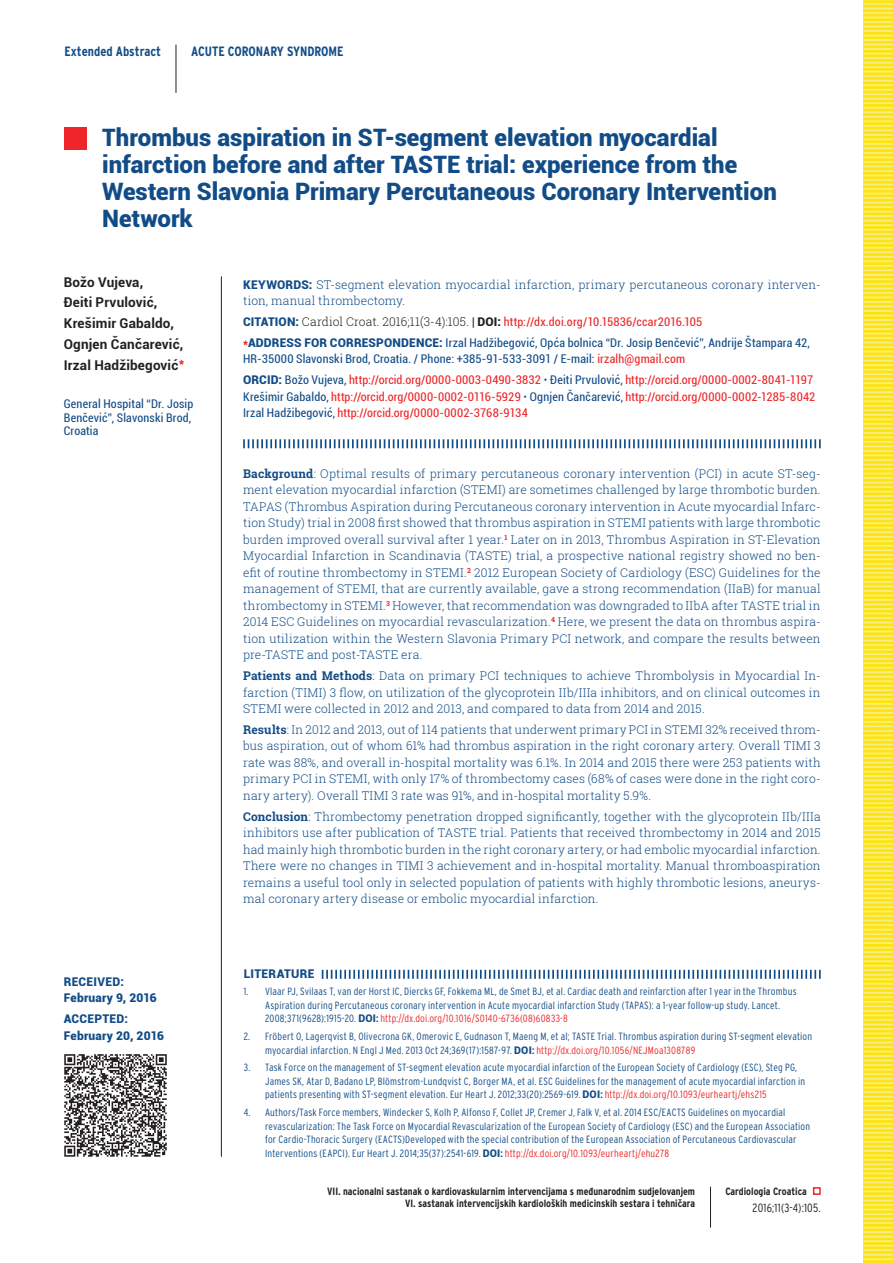
<style>
.page{position:relative;width:893px;height:1263px;background:#fff}
.page>*{position:absolute;margin:0;border:0;box-sizing:border-box;transform-origin:0 0}
.t1{font:900 24px/27px "Roboto";color:#124c87}
.t2{font:700 13.5px/20.7px "Roboto";letter-spacing:.01em;color:#231f20}
.t3{font:700 condensed 13.5px "Interstate";color:#124c87}
.t4{font:300 12px/16.5px "Roboto Slab";letter-spacing:.01em;color:#124c87;text-align:justify}
.t5{font:condensed 12px/20.7px "Roboto";letter-spacing:.015em;color:#ee2629}
.t6{font:condensed 12px/13.5px "Roboto";letter-spacing:.015em;color:#124c87}
.t7{font:900 12px/16.5px "Roboto";letter-spacing:.02em;color:#124c87}
.t8{font:300 condensed 12px "Interstate";letter-spacing:.02em;color:#231f20}
.t9{font:300 condensed 10.5px/13.5px "Interstate";letter-spacing:.02em;color:#124c87}
.t10{font:700 condensed 10.5px/12px "Interstate";color:#231f20;text-align:right}
.s1{font-family:"Roboto";font-weight:900}
.s2{font-weight:900;font-stretch:normal}
.s3{font-family:"Roboto Slab";font-weight:300;font-stretch:normal;color:#231f20}
.s4{font-family:"Roboto Slab";font-weight:700;font-stretch:normal;color:#231f20}
.s5{font-weight:900;font-stretch:normal;color:#231f20}
.s6{color:#ee2629}
.s7{font-weight:900;font-stretch:normal;color:#ee2629}
.s8{color:#124c87}
.s9{font-weight:900;font-stretch:normal;color:#124c87}
.s10{font-family:"Roboto Slab";font-weight:100;font-stretch:normal;color:#124c87}
.s11{font-weight:700}
.s12{font-family:"Roboto";font-weight:900;font-stretch:normal}
.s13{font-family:"Roboto Slab";font-weight:700;font-stretch:normal}
</style>
<div class="page">
<div style="left:813px;top:1187px;width:8px;height:8px;border:2px solid #ee2629"></div>
<hr style="left:710px;top:1187px;width:1px;height:40px;background:#231f20">
<svg style="left:863px;top:0;width:30px;height:1263px;background:#fbe73c"></svg>
<div style="left:65px;top:128px;width:22px;height:22px;background:#ee2629"></div>
<hr style="left:221px;top:276px;width:1px;height:881px;background:#231f20">
<svg style="left:243px;top:439px;width:578px;height:9px"></svg>
<svg style="left:322px;top:970px;width:499px;height:9px"></svg>
<hr style="left:176px;top:45px;width:1px;height:48px;background:#231f20">
<svg style="left:64px;top:1054px;width:103px;height:103px"></svg>
<p class="t3" style="left:65px;top:44px;width:98px">Extended Abstract</p>
<p class="t3" style="left:191px;top:44px;width:154px">ACUTE CORONARY SYNDROME</p>
<h1 class="t1" style="left:102px;top:123px;width:676px">Thrombus aspiration in ST-segment elevation myocardial infarction before and after TASTE trial: experience from the Western Slavonia Primary Percutaneous Coronary Intervention Network</h1>
<p class="t2" style="left:64px;top:271px;width:122px">Božo Vujeva,<br>Đeiti Prvulović,<br>Krešimir Gabaldo,<br>Ognjen Čančarević,<br>Irzal Hadžibegović<sup>*</sup></p>
<p class="t6" style="left:64px;top:397px;width:131px">General Hospital “Dr. Josip<br>Benčević”, Slavonski Brod,<br>Croatia</p>
<p class="t7" style="left:64px;top:973px;width:95px">RECEIVED:<br>February 9, 2016</p>
<p class="t7" style="left:64px;top:1010px;width:102px">ACCEPTED:<br>February 20, 2016</p>
<p class="t4" style="left:243px;top:276px;width:579px"><span class="s1">KEYWORDS:</span> ST-segment elevation myocardial infarction, primary percutaneous coronary interven&shy;tion, manual thrombectomy.</p>
<p class="t6" style="left:243px;top:311px;width:568px;line-height:20.7px"><span class="s2">CITATION:</span> <span class="s3">Cardiol Croat. 2016;11(3-4):105.</span> <span class="s4">|</span> <span class="s5">DOI:</span> <span class="s6">http://dx.doi.org/10.15836/ccar2016.105<br></span><span class="s7">*</span><span class="s2">ADDRESS FOR CORRESPONDENCE:</span> Irzal Hadžibegović, Opća bolnica “Dr. Josip Benčević”, Andrije Štampara 42,</p>
<p class="t5" style="left:243px;top:348px;width:572px"><span class="s8">HR-35000 Slavonski Brod, Croatia. / Phone: +385-91-533-3091 / E-mail:</span> irzalh@gmail.com<br><span class="s9">ORCID:</span> <span class="s8">Božo Vujeva,</span> http://orcid.org/0000-0003-0490-3832 <span class="s10">•</span> <span class="s8">Đeiti Prvulović,</span> http://orcid.org/0000-0002-8041-1197</p>
<p class="t5" style="left:243px;top:388px;width:574px;line-height:16.5px"><span class="s8">Krešimir Gabaldo,</span> http://orcid.org/0000-0002-0116-5929 <span class="s10">•</span> <span class="s8">Ognjen Čančarević,</span> http://orcid.org/0000-0002-1285-8042<br><span class="s8">Irzal Hadžibegović,</span> http://orcid.org/0000-0002-3768-9134</p>
<p class="t4" style="left:243px;top:465px;width:579px"><span class="s11">Background</span>: Optimal results of primary percutaneous coronary intervention (PCI) in acute ST-seg&shy;ment elevation myocardial infarction (STEMI) are sometimes challenged by large thrombotic burden.<br>TAPAS (Thrombus Aspiration during Percutaneous coronary intervention in Acute myocardial Infarc&shy;tion Study) trial in 2008 first showed that thrombus aspiration in STEMI patients with large thrombotic burden improved overall survival after 1 year.<sup>1</sup> Later on in 2013, Thrombus Aspiration in ST-Elevation Myocardial Infarction in Scandinavia (TASTE) trial, a prospective national registry showed no ben&shy;efit of routine thrombectomy in STEMI.<sup>2</sup> 2012 European Society of Cardiology (ESC) Guidelines for the management of STEMI, that are currently available, gave a strong recommendation (IIaB) for manual thrombectomy in STEMI.<sup>3</sup> However, that recommendation was downgraded to IIbA after TASTE trial in 2014 ESC Guidelines on myocardial revascularization.<sup>4</sup> Here, we present the data on thrombus aspira&shy;tion utilization within the Western Slavonia Primary PCI network, and compare the results between pre-TASTE and post-TASTE era.</p>
<p class="t4" style="left:243px;top:667px;width:579px"><span class="s11">Patients and Methods</span>: Data on primary PCI techniques to achieve Thrombolysis in Myocardial In&shy;farction (TIMI) 3 flow, on utilization of the glycoprotein IIb/IIIa inhibitors, and on clinical outcomes in STEMI were collected in 2012 and 2013, and compared to data from 2014 and 2015.</p>
<p class="t4" style="left:243px;top:721px;width:579px"><span class="s11">Results</span>: In 2012 and 2013, out of 114 patients that underwent primary PCI in STEMI 32% received throm&shy;bus aspiration, out of whom 61% had thrombus aspiration in the right coronary artery. Overall TIMI 3 rate was 88%, and overall in-hospital mortality was 6.1%. In 2014 and 2015 there were 253 patients with primary PCI in STEMI, with only 17% of thrombectomy cases (68% of cases were done in the right coro&shy;nary artery). Overall TIMI 3 rate was 91%, and in-hospital mortality 5.9%.</p>
<p class="t4" style="left:243px;top:808px;width:579px"><span class="s11">Conclusion</span>: Thrombectomy penetration dropped significantly, together with the glycoprotein IIb/IIIa inhibitors use after publication of TASTE trial. Patients that received thrombectomy in 2014 and 2015 had mainly high thrombotic burden in the right coronary artery, or had embolic myocardial infarction.<br>There were no changes in TIMI 3 achievement and in-hospital mortality. Manual thromboaspiration remains a useful tool only in selected population of patients with highly thrombotic lesions, aneurys&shy;mal coronary artery disease or embolic myocardial infarction.</p>
<p class="t7" style="left:244px;top:965px;width:72px">LITERATURE</p>
<p class="t9" style="left:265px;top:985px;width:533px;text-indent:-21px">1. Vlaar PJ, Svilaas T, van der Horst IC, Diercks GF, Fokkema ML, de Smet BJ, et al. Cardiac death and reinfarction after 1 year in the Thrombus<br>Aspiration during Percutaneous coronary intervention in Acute myocardial infarction Study (TAPAS): a 1-year follow-up study. Lancet.<br>2008;371(9628):1915-20. <span class="s12">DOI</span><span class="s13">:</span> <span class="s6">http://dx.doi.org/10.1016/S0140-6736(08)60833-8</span></p>
<p class="t9" style="left:265px;top:1030px;width:549px;text-indent:-21px">2. Fröbert O, Lagerqvist B, Olivecrona GK, Omerovic E, Gudnason T, Maeng M, et al; TASTE Trial. Thrombus aspiration during ST-segment elevation myocardial infarction. N Engl J Med. 2013 Oct 24;369(17):1587-97. <span class="s12">DOI</span><span class="s13">:</span> <span class="s6">http://dx.doi.org/10.1056/NEJMoa1308789</span></p>
<p class="t9" style="left:265px;top:1061px;width:542px;text-indent:-21px">3. Task Force on the management of ST-segment elevation acute myocardial infarction of the European Society of Cardiology (ESC), Steg PG,<br>James SK, Atar D, Badano LP, Blömstrom-Lundqvist C, Borger MA, et al. ESC Guidelines for the management of acute myocardial infarction in patients presenting with ST-segment elevation. Eur Heart J. 2012;33(20):2569-619. <span class="s12">DOI</span><span class="s13">:</span> <span class="s6">http://dx.doi.org/10.1093/eurheartj/ehs215</span></p>
<p class="t9" style="left:265px;top:1106px;width:547px;text-indent:-21px">4. Authors/Task Force members, Windecker S, Kolh P, Alfonso F, Collet JP, Cremer J, Falk V, et al. 2014 ESC/EACTS Guidelines on myocardial revascularization: The Task Force on Myocardial Revascularization of the European Society of Cardiology (ESC) and the European Association for Cardio-Thoracic Surgery (EACTS)Developed with the special contribution of the European Association of Percutaneous Cardiovascular Interventions (EAPCI). Eur Heart J. 2014;35(37):2541-619. <span class="s12">DOI</span><span class="s13">:</span> <span class="s6">http://dx.doi.org/10.1093/eurheartj/ehu278</span></p>
<p class="t10" style="left:327px;top:1185px;width:369px">VII. nacionalni sastanak o kardiovaskularnim intervencijama s međunarodnim sudjelovanjem<br>VI. sastanak intervencijskih kardioloških medicinskih sestara i tehničara</p>
<p class="t10" style="left:725px;top:1185px;width:83px">Cardiologia Croatica</p>
<p class="t8" style="left:753px;top:1201px;width:70px">2016;11(3-4):105.</p>
</div>
